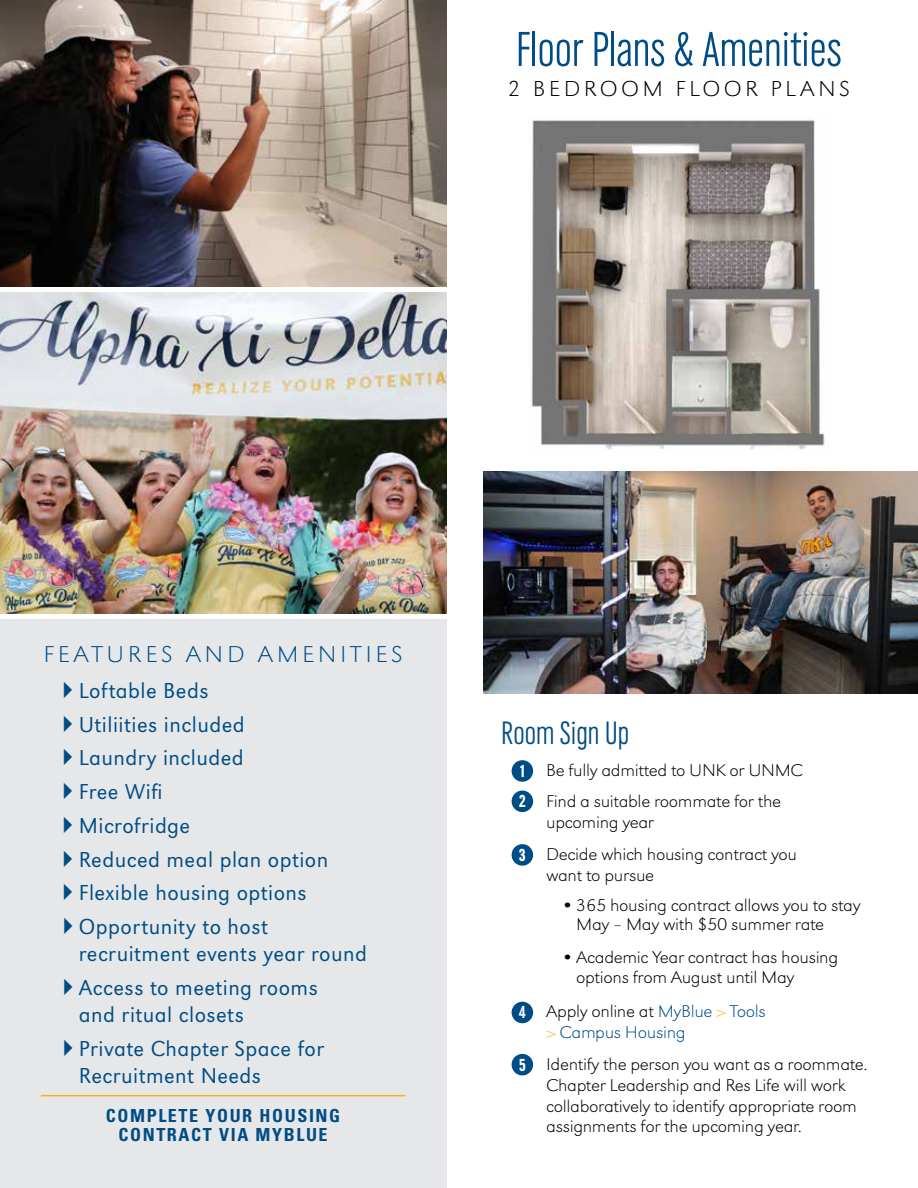
<style>
.page{position:relative;width:918px;height:1188px;background:#fff}
.page>*{position:absolute;margin:0;border:0;box-sizing:border-box;transform-origin:0 0}
.t1{font:51px "URW Grotesk TOT Lig Con";color:#004d86}
.t2{font:33.75px "URW Grotesk TOT Lig Con";color:#004d86}
.t3{font:23.85px "URW Grotesk TOT Ext Lig Ext Wid";letter-spacing:.15em;color:#004d86}
.t4{font:300 22.5px/33.8px "URW Grotesk";letter-spacing:.02em;color:#004d86}
.t5{font:22.5px "URW Grotesk TOT Ext Lig Ext Wid";letter-spacing:.15em;color:#000}
.t6{font:18.15px/30.5px "URW Grotesk TOT Bol Con";color:#fff}
.t7{font:700 condensed 18px/19.5px "Univers LT Std";letter-spacing:.09em;color:#004d86;text-align:center}
.t8{font:17.7px/20.9px "URW Grotesk TOT Ext Lig Ext Wid";letter-spacing:-.02em;color:#000}
.t9{font:17.7px/20.9px "URW Grotesk TOT Ext Lig Ext Wid";letter-spacing:-.02em;color:#004d86}
.s1{color:#000}
.s2{color:#fcb116}
</style>
<div class="page">
<div style="left:0;top:619px;width:446px;height:569px;background:#e6e7e8"></div>
<img style="left:0;top:292px;width:446px;height:321px">
<div style="left:512px;top:760px;width:21px;height:22px;background:#004d86;border-radius:50%"></div>
<div style="left:512px;top:791px;width:21px;height:21px;background:#004d86;border-radius:50%"></div>
<div style="left:512px;top:844px;width:21px;height:22px;background:#004d86;border-radius:50%"></div>
<div style="left:512px;top:1002px;width:21px;height:21px;background:#004d86;border-radius:50%"></div>
<div style="left:512px;top:1054px;width:21px;height:21px;background:#004d86;border-radius:50%"></div>
<hr style="left:41px;top:1095px;width:364px;height:1px;background:#fcb116">
<img style="left:0;top:0;width:446px;height:286px">
<img style="left:531px;top:120px;width:294px;height:330px">
<img style="left:483px;top:471px;width:435px;height:223px">
<h1 class="t1" style="left:516px;top:23px;width:327px">Floor Plans &amp; Amenities</h1>
<p class="t5" style="left:507px;top:76px;width:344px">2 BEDROOM FLOOR PLANS</p>
<h3 class="t3" style="left:44px;top:640px;width:361px">FEATURES AND AMENITIES</h3>
<p class="t4" style="left:79px;top:674px;width:251px">Loftable Beds<br>Utiliities included<br>Laundry included<br>Free Wifi<br>Microfridge<br>Reduced meal plan option<br>Flexible housing options<br>Opportunity to host</p>
<p class="t4" style="left:79px;top:937px;width:290px">recruitment events year round<br>Access to meeting rooms</p>
<p class="t4" style="left:79px;top:998px;width:247px">and ritual closets<br>Private Chapter Space for</p>
<p class="t4" style="left:79px;top:1058px;width:184px">Recruitment Needs</p>
<p class="t7" style="left:106px;top:1106px;width:236px">COMPLETE YOUR HOUSING<br>CONTRACT VIA MYBLUE</p>
<h2 class="t2" style="left:501px;top:716px;width:130px">Room Sign Up</h2>
<p class="t8" style="left:546px;top:754px;width:258px;line-height:31.7px">Be fully admitted to UNK or UNMC<br>Find a suitable roommate for the</p>
<p class="t8" style="left:546px;top:806px;width:252px;line-height:31.7px">upcoming year<br>Decide which housing contract you</p>
<p class="t8" style="left:546px;top:864px;width:110px">want to pursue</p>
<p class="t8" style="left:576px;top:895px;width:286px;line-height:19.5px;text-indent:-15px">• 365 housing contract allows you to stay<br>May – May with $50 summer rate</p>
<p class="t8" style="left:576px;top:948px;width:264px;line-height:19.5px;text-indent:-15px">• Academic Year contract has housing options from August until May</p>
<p class="t9" style="left:546px;top:1001px;width:221px"><span class="s1">Apply online at</span> MyBlue <span class="s2">&gt;</span> Tools <span class="s2">&gt;</span> Campus Housing</p>
<p class="t8" style="left:546px;top:1053px;width:323px">Identify the person you want as a roommate.<br>Chapter Leadership and Res Life will work collaboratively to identify appropriate room assignments for the upcoming year.</p>
<p class="t6" style="left:519px;top:756px;width:9px">1<br>2</p>
<p class="t6" style="left:519px;top:840px;width:9px">3</p>
<p class="t6" style="left:519px;top:998px;width:9px">4</p>
<p class="t6" style="left:519px;top:1050px;width:9px">5</p>
</div>
